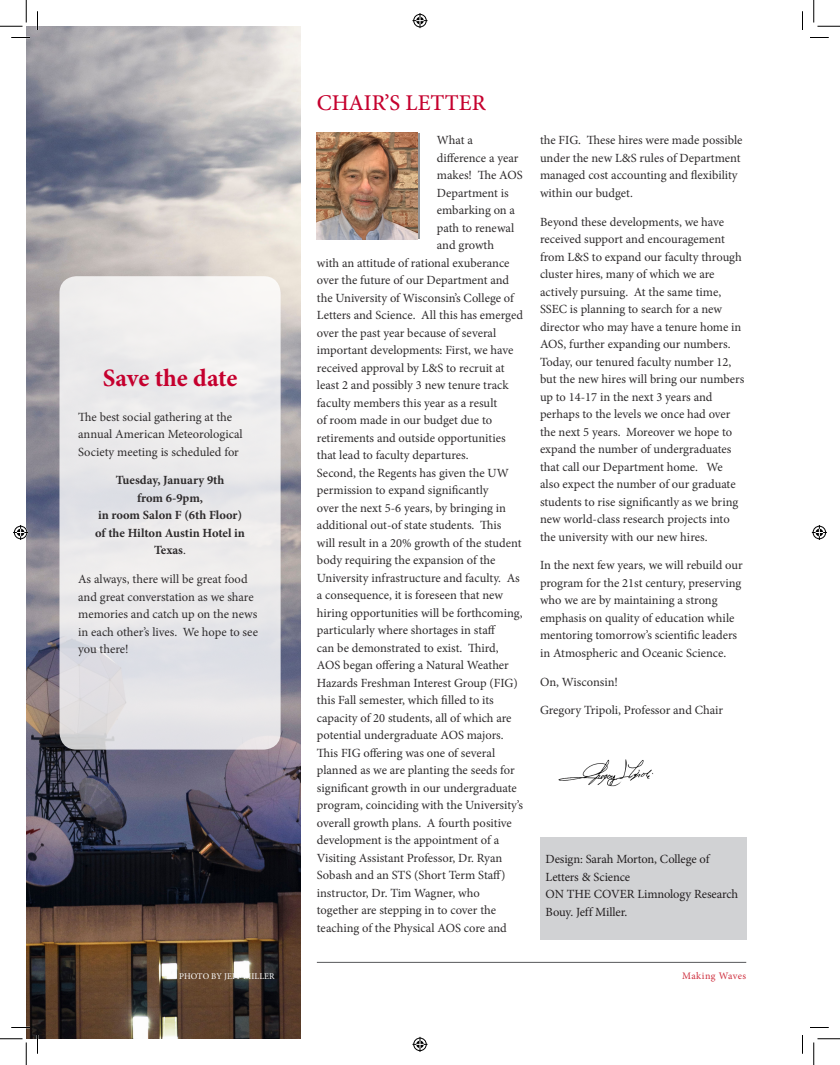
<style>
.page{position:relative;width:840px;height:1065px;background:#fff}
.page>*{position:absolute;margin:0;border:0;box-sizing:border-box;transform-origin:0 0}
.Headline{font:700 25px "Minion Pro";color:#c5002e}
.Headline-2{font:500 22.5px "Minion Pro";color:#c5002e}
.BodyText{font:12.5px/17.5px "Minion Pro";color:#2e2b2c}
.Save_the_Date_-_Even{font:12.5px/17.5px "Minion Pro";color:#2e2b2c}
.Masthead{font:12.5px/17.5px "Minion Pro";letter-spacing:-.01em;color:#231f20}
.Save_the_Date_-_Even-2{font:700 12.5px/17.5px "Minion Pro";color:#2e2b2c;text-align:center}
.t1{font:10px "Minion Pro";letter-spacing:.04em;color:#ce2e3d}
.Image_Credit{font:8.75px "Minion Pro";letter-spacing:.01em;color:#fff}
.s1{font-weight:400}
</style>
<div class="page">
<img style="left:26px;top:26px;width:274px;height:1013px">
<hr style="left:317px;top:962px;width:429px;height:1px;background:#57585a">
<div style="left:59px;top:276px;width:222px;height:474px;background:linear-gradient(to bottom,#f2f1f0,#e1e0e4);border-radius:17px"></div>
<img style="left:558px;top:759px;width:96px;height:28px">
<div style="left:540px;top:838px;width:206px;height:102px;background:#d1d2d4"></div>
<img style="left:317px;top:133px;width:101px;height:107px">
<svg style="left:11px;top:37px;width:19px;height:1px"></svg>
<svg style="left:810px;top:37px;width:19px;height:1px"></svg>
<svg style="left:11px;top:1027px;width:19px;height:1px"></svg>
<svg style="left:810px;top:1027px;width:19px;height:1px"></svg>
<svg style="left:37px;top:11px;width:1px;height:19px"></svg>
<svg style="left:37px;top:1035px;width:1px;height:19px"></svg>
<svg style="left:802px;top:11px;width:1px;height:19px"></svg>
<svg style="left:802px;top:1035px;width:1px;height:19px"></svg>
<svg style="left:0;top:0;width:27px;height:27px"></svg>
<svg style="left:0;top:1039px;width:27px;height:26px"></svg>
<svg style="left:814px;top:0;width:26px;height:27px"></svg>
<svg style="left:814px;top:1039px;width:26px;height:26px"></svg>
<svg style="left:412px;top:13px;width:16px;height:15px"></svg>
<svg style="left:412px;top:1037px;width:16px;height:15px"></svg>
<svg style="left:13px;top:525px;width:15px;height:15px"></svg>
<svg style="left:812px;top:525px;width:15px;height:15px"></svg>
<p class="Headline" style="left:103px;top:361px;width:136px">Save the date</p>
<p class="Save_the_Date_-_Even" style="left:78px;top:408px;width:166px">The best social gathering at the annual American Meteorological<br>Society meeting is scheduled for</p>
<p class="Save_the_Date_-_Even-2" style="left:95px;top:471px;width:151px">Tuesday, January 9th<br>from 6-9pm,<br>in room Salon F (6th Floor) of the Hilton Austin Hotel in<br>Texas<span class="s1">.</span></p>
<p class="Save_the_Date_-_Even" style="left:78px;top:570px;width:181px">As always, there will be great food and great converstation as we share memories and catch up on the news in each other’s lives. We hope to see you there!</p>
<p class="Image_Credit" style="left:179px;top:970px;width:97px">PHOTO BY JEFF MILLER</p>
<p class="Headline-2" style="left:317px;top:88px;width:171px">CHAIR’S LETTER</p>
<p class="BodyText" style="left:437px;top:132px;width:38px">What a</p>
<p class="BodyText" style="left:437px;top:149px;width:83px">difference a year</p>
<p class="BodyText" style="left:437px;top:167px;width:87px">makes! The AOS</p>
<p class="BodyText" style="left:437px;top:184px;width:73px">Department is</p>
<p class="BodyText" style="left:437px;top:202px;width:80px">embarking on a</p>
<p class="BodyText" style="left:437px;top:219px;width:79px">path to renewal</p>
<p class="BodyText" style="left:437px;top:237px;width:59px">and growth</p>
<p class="BodyText" style="left:317px;top:254px;width:194px">with an attitude of rational exuberance</p>
<p class="BodyText" style="left:317px;top:272px;width:194px">over the future of our Department and</p>
<p class="BodyText" style="left:317px;top:289px;width:198px">the University of Wisconsin’s College of</p>
<p class="BodyText" style="left:317px;top:307px;width:208px">Letters and Science. All this has emerged</p>
<p class="BodyText" style="left:317px;top:324px;width:181px">over the past year because of several</p>
<p class="BodyText" style="left:317px;top:342px;width:198px">important developments: First, we have</p>
<p class="BodyText" style="left:317px;top:359px;width:189px">received approval by L&amp;S to recruit at</p>
<p class="BodyText" style="left:317px;top:377px;width:193px">least 2 and possibly 3 new tenure track</p>
<p class="BodyText" style="left:317px;top:394px;width:182px">faculty members this year as a result</p>
<p class="BodyText" style="left:317px;top:412px;width:177px">of room made in our budget due to</p>
<p class="BodyText" style="left:317px;top:429px;width:190px">retirements and outside opportunities</p>
<p class="BodyText" style="left:317px;top:447px;width:153px">that lead to faculty departures.</p>
<p class="BodyText" style="left:317px;top:464px;width:194px">Second, the Regents has given the UW</p>
<p class="BodyText" style="left:317px;top:482px;width:173px">permission to expand significantly</p>
<p class="BodyText" style="left:317px;top:499px;width:191px">over the next 5-6 years, by bringing in</p>
<p class="BodyText" style="left:317px;top:517px;width:186px">additional out-of state students. This</p>
<p class="BodyText" style="left:317px;top:534px;width:206px">will result in a 20% growth of the student</p>
<p class="BodyText" style="left:317px;top:552px;width:180px">body requiring the expansion of the</p>
<p class="BodyText" style="left:317px;top:569px;width:204px">University infrastructure and faculty. As</p>
<p class="BodyText" style="left:317px;top:587px;width:188px">a consequence, it is foreseen that new</p>
<p class="BodyText" style="left:317px;top:604px;width:207px">hiring opportunities will be forthcoming,</p>
<p class="BodyText" style="left:317px;top:622px;width:181px">particularly where shortages in staff</p>
<p class="BodyText" style="left:317px;top:639px;width:183px">can be demonstrated to exist. Third,</p>
<p class="BodyText" style="left:317px;top:657px;width:194px">AOS began offering a Natural Weather</p>
<p class="BodyText" style="left:317px;top:674px;width:202px">Hazards Freshman Interest Group (FIG)</p>
<p class="BodyText" style="left:317px;top:692px;width:178px">this Fall semester, which filled to its</p>
<p class="BodyText" style="left:317px;top:709px;width:196px">capacity of 20 students, all of which are</p>
<p class="BodyText" style="left:317px;top:727px;width:188px">potential undergraduate AOS majors.</p>
<p class="BodyText" style="left:317px;top:744px;width:180px">This FIG offering was one of several</p>
<p class="BodyText" style="left:317px;top:762px;width:199px">planned as we are planting the seeds for</p>
<p class="BodyText" style="left:317px;top:779px;width:201px">significant growth in our undergraduate</p>
<p class="BodyText" style="left:317px;top:797px;width:208px">program, coinciding with the University’s</p>
<p class="BodyText" style="left:317px;top:814px;width:197px">overall growth plans. A fourth positive</p>
<p class="BodyText" style="left:317px;top:832px;width:184px">development is the appointment of a</p>
<p class="BodyText" style="left:317px;top:849px;width:187px">Visiting Assistant Professor, Dr. Ryan</p>
<p class="BodyText" style="left:317px;top:867px;width:190px">Sobash and an STS (Short Term Staff)</p>
<p class="BodyText" style="left:317px;top:884px;width:164px">instructor, Dr. Tim Wagner, who</p>
<p class="BodyText" style="left:317px;top:902px;width:181px">together are stepping in to cover the</p>
<p class="BodyText" style="left:317px;top:919px;width:191px">teaching of the Physical AOS core and</p>
<p class="BodyText" style="left:540px;top:132px;width:204px">the FIG. These hires were made possible under the new L&amp;S rules of Department managed cost accounting and flexibility within our budget.</p>
<p class="BodyText" style="left:540px;top:213px;width:206px">Beyond these developments, we have received support and encouragement from L&amp;S to expand our faculty through cluster hires, many of which we are actively pursuing. At the same time, SSEC is planning to search for a new director who may have a tenure home in AOS, further expanding our numbers.<br>Today, our tenured faculty number 12, but the new hires will bring our numbers up to 14-17 in the next 3 years and perhaps to the levels we once had over the next 5 years. Moreover we hope to expand the number of undergraduates that call our Department home. We also expect the number of our graduate students to rise significantly as we bring new world-class research projects into the university with our new hires.</p>
<p class="BodyText" style="left:540px;top:557px;width:204px">In the next few years, we will rebuild our program for the 21st century, preserving who we are by maintaining a strong emphasis on quality of education while mentoring tomorrow’s scientific leaders in Atmospheric and Oceanic Science.</p>
<p class="BodyText" style="left:540px;top:673px;width:80px">On, Wisconsin!</p>
<p class="BodyText" style="left:540px;top:702px;width:185px">Gregory Tripoli, Professor and Chair</p>
<p class="Masthead" style="left:546px;top:851px;width:165px">Design: Sarah Morton, College of<br>Letters &amp; Science</p>
<p class="Masthead" style="left:546px;top:886px;width:194px">ON THE COVER Limnology Research<br>Bouy. Jeff Miller.</p>
<p class="t1" style="left:682px;top:969px;width:66px">Making Waves</p>
</div>
